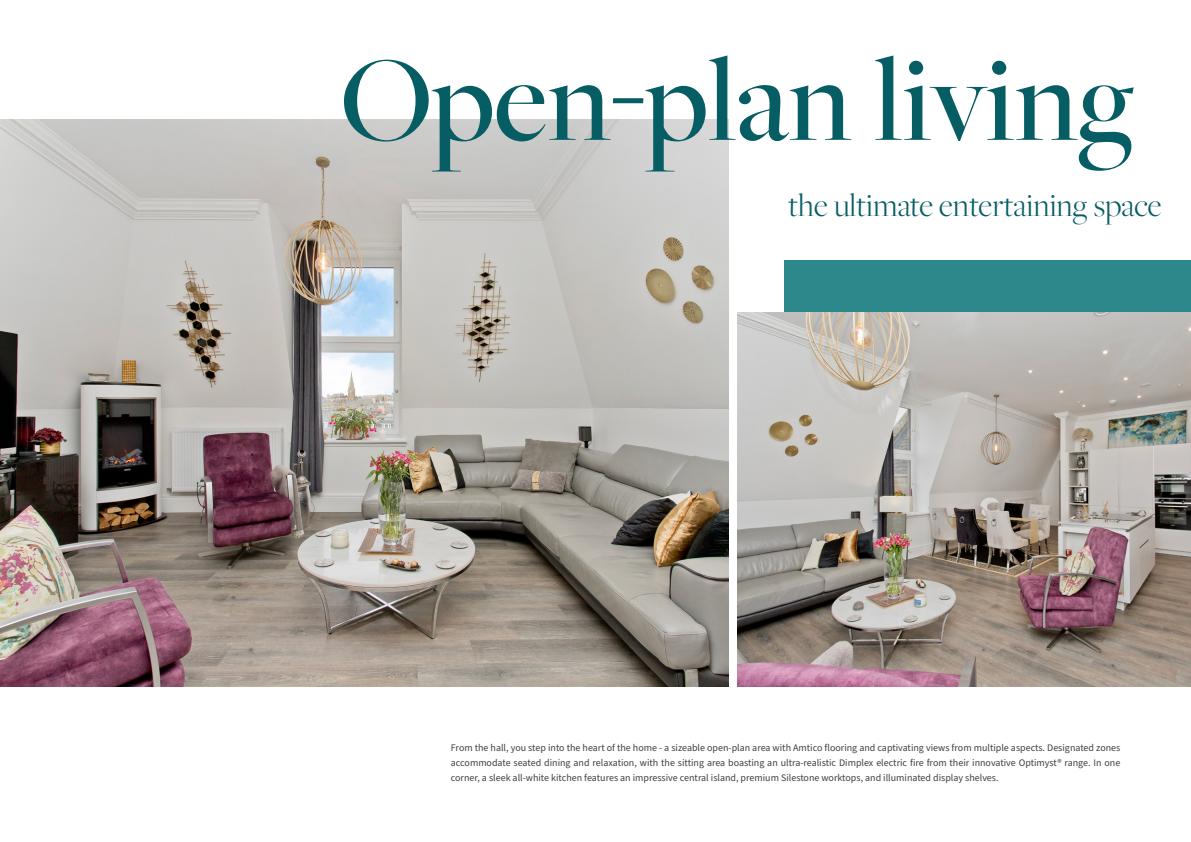
<style>
.page{position:relative;width:1191px;height:842px;background:#fff}
.page>*{position:absolute;margin:0;border:0;box-sizing:border-box;transform-origin:0 0}
.t1{font:500 125.3px "Freight Big Pro";color:#075d64}
.t2{font:300 34px "Freight Big Pro";color:#075d64}
.t3{font:10px/15px "Source Sans Pro";color:#414042;text-align:justify}
</style>
<div class="page">
<div style="left:784px;top:261px;width:407px;height:65px;background:#2d888c"></div>
<img style="left:0;top:119px;width:728px;height:567px">
<img style="left:737px;top:313px;width:454px;height:373px">
<p class="t1" style="left:340px;top:18px;width:795px">Open-plan living</p>
<p class="t2" style="left:788px;top:183px;width:375px">the ultimate entertaining space</p>
<p class="t3" style="left:451px;top:741px;width:671px">From the hall, you step into the heart of the home - a sizeable open-plan area with Amtico flooring and captivating views from multiple aspects. Designated zones accommodate seated dining and relaxation, with the sitting area boasting an ultra-realistic Dimplex electric fire from their innovative Optimyst® range. In one corner, a sleek all-white kitchen features an impressive central island, premium Silestone worktops, and illuminated display shelves.</p>
</div>
